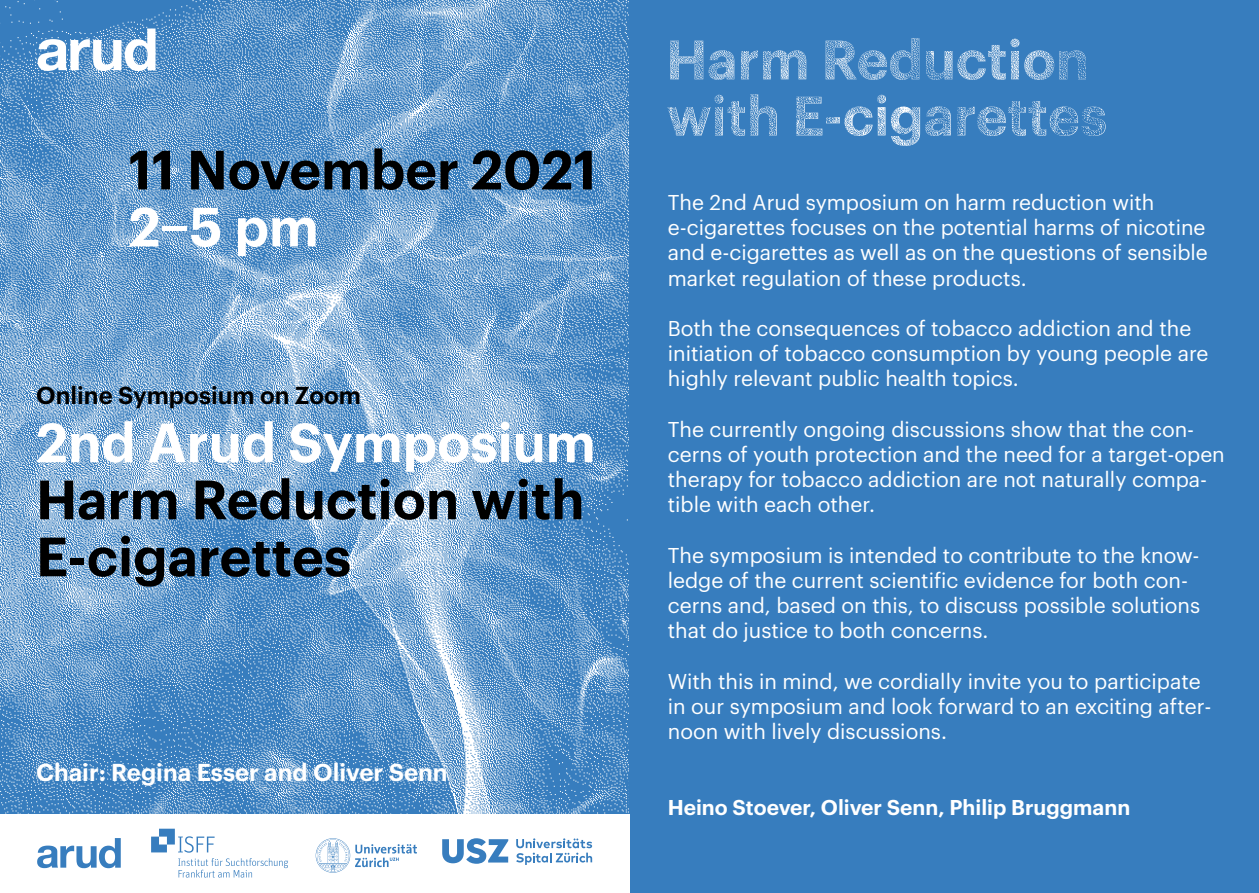
<style>
.page{position:relative;width:1259px;height:893px;background:#fff}
.page>*{position:absolute;margin:0;border:0;box-sizing:border-box;transform-origin:0 0}
.t1{font:600 54px/57px "Graphik";color:#000}
.t2{font:600 54px "Graphik";color:#fff}
.t3{font:600 24px "Graphik";color:#fff}
.t4{font:600 24px "Graphik";color:#000}
.t5{font:21px/25.2px "Graphik";color:#fff}
.t6{font:600 21px "Graphik";color:#fff}
</style>
<div class="page">
<div style="left:629px;top:0;width:630px;height:893px;background:#377dbe"></div>
<svg style="left:667px;top:107px;width:44px;height:29px"></svg>
<img style="left:0;top:0;width:629px;height:814px">
<svg style="left:38px;top:29px;width:118px;height:42px"></svg>
<svg style="left:442px;top:838px;width:66px;height:26px"></svg>
<svg style="left:516px;top:838px;width:76px;height:27px"></svg>
<svg style="left:316px;top:838px;width:101px;height:35px"></svg>
<svg style="left:151px;top:829px;width:137px;height:49px"></svg>
<svg style="left:37px;top:838px;width:84px;height:30px"></svg>
<img style="left:670px;top:38px;width:416px;height:42px">
<img style="left:714px;top:94px;width:391px;height:52px">
<h1 class="t1" style="left:129px;top:137px;width:469px">11 November 2021</h1>
<h1 class="t2" style="left:129px;top:186px;width:192px">2–5 pm</h1>
<p class="t4" style="left:36px;top:377px;width:326px">Online Symposium on Zoom</p>
<h1 class="t2" style="left:36px;top:401px;width:561px">2nd Arud Symposium</h1>
<h1 class="t1" style="left:36px;top:466px;width:550px">Harm Reduction with<br>E-cigarettes</h1>
<p class="t3" style="left:36px;top:754px;width:413px">Chair: Regina Esser and Oliver Senn</p>
<p class="t5" style="left:668px;top:188px;width:541px">The 2nd Arud symposium on harm reduction with e-cigarettes focuses on the potential harms of nicotine and e-cigarettes as well as on the questions of sensible market regulation of these products.</p>
<p class="t5" style="left:668px;top:314px;width:542px">Both the consequences of tobacco addiction and the initiation of tobacco consumption by young people are highly relevant public health topics.</p>
<p class="t5" style="left:668px;top:415px;width:558px">The currently ongoing discussions show that the con&shy;cerns of youth protection and the need for a target-open therapy for tobacco addiction are not naturally compa&shy;tible with each other.</p>
<p class="t5" style="left:668px;top:541px;width:534px">The symposium is intended to contribute to the know&shy;ledge of the current scientific evidence for both con&shy;cerns and, based on this, to discuss possible solutions that do justice to both concerns.</p>
<p class="t5" style="left:668px;top:667px;width:545px">With this in mind, we cordially invite you to participate in our symposium and look forward to an exciting after&shy;noon with lively discussions.</p>
<p class="t6" style="left:668px;top:791px;width:464px">Heino Stoever, Oliver Senn, Philip Bruggmann</p>
</div>
